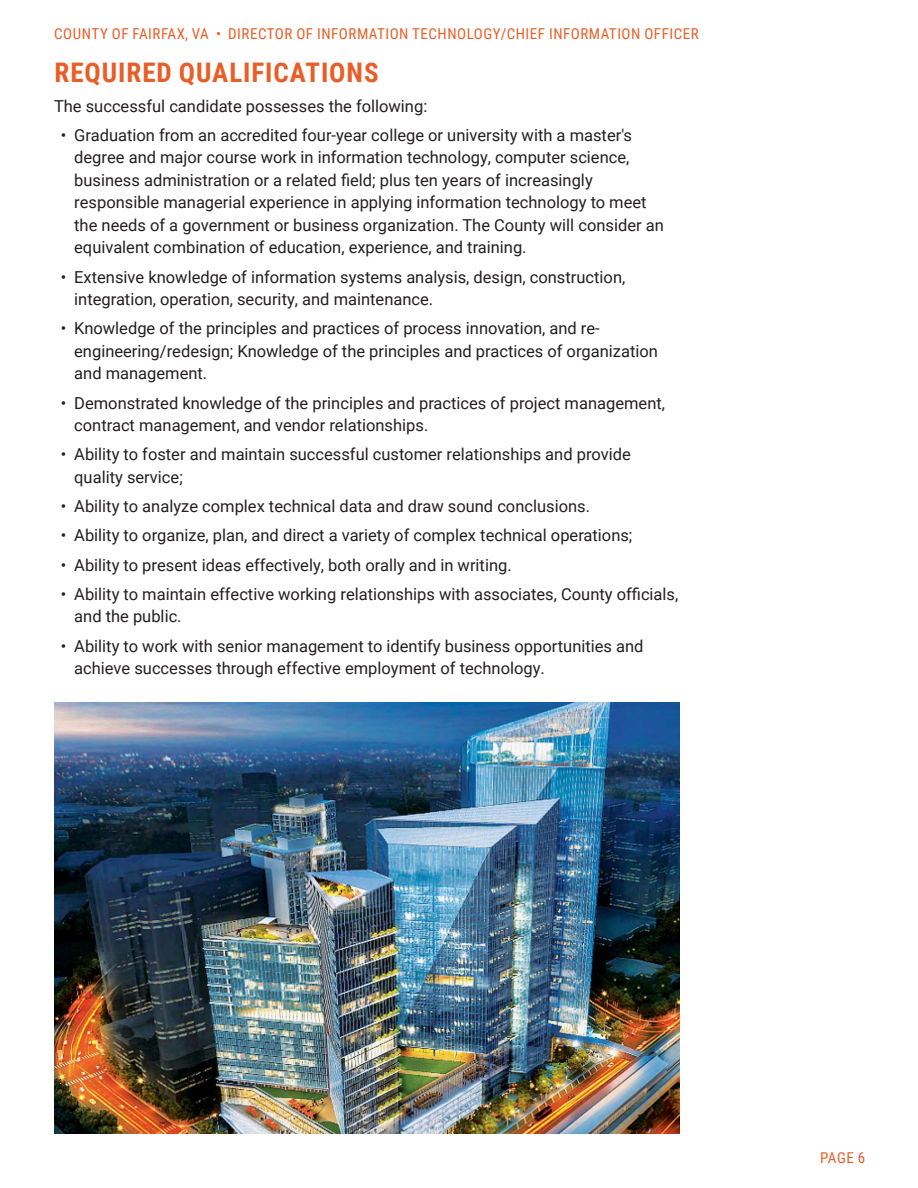
<style>
.page{position:relative;width:918px;height:1188px;background:#fff}
.page>*{position:absolute;margin:0;border:0;box-sizing:border-box;transform-origin:0 0}
.Header1{font:700 27px "Roboto Condensed";letter-spacing:.035em;color:#e95e27}
.Text_11{font:16.5px/22.5px "Roboto";color:#231f20}
.Header1-2{font:15px "Roboto Condensed";letter-spacing:.035em;color:#e95e27}
</style>
<div class="page">
<img style="left:54px;top:702px;width:625px;height:432px">
<p class="Header1-2" style="left:54px;top:23px;width:646px">COUNTY OF FAIRFAX, VA • DIRECTOR OF INFORMATION TECHNOLOGY/CHIEF INFORMATION OFFICER</p>
<p class="Header1" style="left:54px;top:54px;width:326px">REQUIRED QUALIFICATIONS</p>
<p class="Text_11" style="left:54px;top:94px;width:375px">The successful candidate possesses the following:</p>
<p class="Text_11" style="left:74px;top:123px;width:591px;text-indent:-14px">• Graduation from an accredited four-year college or university with a master's degree and major course work in information technology, computer science, business administration or a related field; plus ten years of increasingly responsible managerial experience in applying information technology to meet the needs of a government or business organization. The County will consider an equivalent combination of education, experience, and training.</p>
<p class="Text_11" style="left:74px;top:265px;width:553px;text-indent:-14px">• Extensive knowledge of information systems analysis, design, construction, integration, operation, security, and maintenance.</p>
<p class="Text_11" style="left:74px;top:317px;width:585px;text-indent:-14px">• Knowledge of the principles and practices of process innovation, and re&shy;engineering/redesign; Knowledge of the principles and practices of organization and management.</p>
<p class="Text_11" style="left:74px;top:391px;width:592px;text-indent:-14px">• Demonstrated knowledge of the principles and practices of project management, contract management, and vendor relationships.</p>
<p class="Text_11" style="left:74px;top:443px;width:558px;text-indent:-14px">• Ability to foster and maintain successful customer relationships and provide quality service;</p>
<p class="Text_11" style="left:61px;top:494px;width:531px">• Ability to analyze complex technical data and draw sound conclusions.</p>
<p class="Text_11" style="left:61px;top:524px;width:573px">• Ability to organize, plan, and direct a variety of complex technical operations;</p>
<p class="Text_11" style="left:61px;top:553px;width:452px">• Ability to present ideas effectively, both orally and in writing.</p>
<p class="Text_11" style="left:74px;top:582px;width:606px;text-indent:-14px">• Ability to maintain effective working relationships with associates, County officials, and the public.</p>
<p class="Text_11" style="left:74px;top:634px;width:571px;text-indent:-14px">• Ability to work with senior management to identify business opportunities and achieve successes through effective employment of technology.</p>
<p class="Header1-2" style="left:820px;top:1147px;width:46px">PAGE 6</p>
</div>
